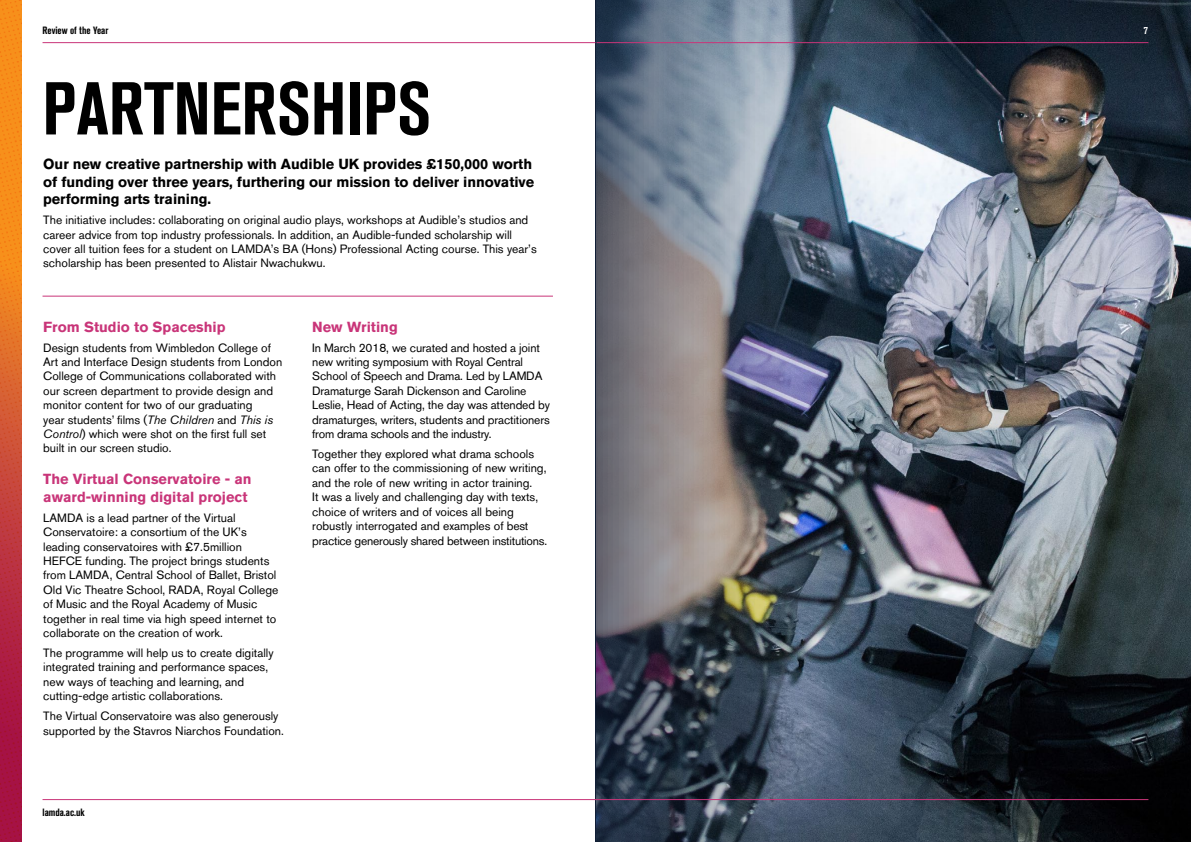
<style>
.page{position:relative;width:1191px;height:842px;background:#fff}
.page>*{position:absolute;margin:0;border:0;box-sizing:border-box;transform-origin:0 0}
.t1{font:700 condensed 74px "Akzidenz Grotesk BQ";color:#000}
.t2{font:700 14.5px/17.4px "Akzidenz Grotesk BQ";letter-spacing:-.005em;color:#000}
.t3{font:700 14.5px/17.4px "Akzidenz Grotesk BQ";color:#c93579}
.t4{font:12px/14.4px "Akzidenz Grotesk BQ";color:#000}
.t5{font:700 condensed 10.5px "Akzidenz Grotesk BQ";color:#000}
.t6{font:700 condensed 10.5px "Akzidenz Grotesk BQ";color:#fff}
.s1{font-style:italic}
</style>
<div class="page">
<img style="left:596px;top:0;width:595px;height:842px">
<hr style="left:43px;top:799px;width:1105px;height:1px;background:#c93579">
<hr style="left:596px;top:42px;width:552px;height:1px;background:#c93579">
<hr style="left:43px;top:42px;width:552px;height:1px;background:#c93579">
<img style="left:0;top:0;width:22px;height:842px">
<hr style="left:43px;top:296px;width:510px;height:1px;background:#c93579">
<p class="t5" style="left:43px;top:24px;width:67px">Review of the Year</p>
<p class="t6" style="left:1143px;top:24px;width:6px">7</p>
<h1 class="t1" style="left:43px;top:66px;width:390px">PARTNERSHIPS</h1>
<p class="t2" style="left:43px;top:156px;width:492px">Our new creative partnership with Audible UK provides £150,000 worth of funding over three years, furthering our mission to deliver innovative performing arts training.</p>
<p class="t4" style="left:43px;top:213px;width:495px">The initiative includes: collaborating on original audio plays, workshops at Audible’s studios and career advice from top industry professionals. In addition, an Audible-funded scholarship will cover all tuition fees for a student on LAMDA’s BA (Hons) Professional Acting course. This year’s scholarship has been presented to Alistair Nwachukwu.</p>
<p class="t3" style="left:43px;top:318px;width:184px">From Studio to Spaceship</p>
<p class="t4" style="left:43px;top:340px;width:241px">Design students from Wimbledon College of Art and Interface Design students from London College of Communications collaborated with our screen department to provide design and monitor content for two of our graduating<br>year students’ films (<span class="s1">The Children</span> and <span class="s1">This is Control</span>) which were shot on the first full set built in our screen studio.</p>
<p class="t3" style="left:43px;top:470px;width:210px">The Virtual Conservatoire - an award-winning digital project</p>
<p class="t4" style="left:43px;top:510px;width:237px">LAMDA is a lead partner of the Virtual Conservatoire: a consortium of the UK’s leading conservatoires with £7.5million HEFCE funding. The project brings students from LAMDA, Central School of Ballet, Bristol Old Vic Theatre School, RADA, Royal College of Music and the Royal Academy of Music together in real time via high speed internet to collaborate on the creation of work.</p>
<p class="t4" style="left:43px;top:645px;width:232px">The programme will help us to create digitally integrated training and performance spaces, new ways of teaching and learning, and cutting-edge artistic collaborations.</p>
<p class="t4" style="left:43px;top:709px;width:242px">The Virtual Conservatoire was also generously supported by the Stavros Niarchos Foundation.</p>
<p class="t5" style="left:43px;top:806px;width:44px">lamda.ac.uk</p>
<p class="t3" style="left:312px;top:318px;width:87px">New Writing</p>
<p class="t4" style="left:312px;top:340px;width:239px">In March 2018, we curated and hosted a joint new writing symposium with Royal Central School of Speech and Drama. Led by LAMDA Dramaturge Sarah Dickenson and Caroline Leslie, Head of Acting, the day was attended by dramaturges, writers, students and practitioners from drama schools and the industry.</p>
<p class="t4" style="left:312px;top:447px;width:236px">Together they explored what drama schools can offer to the commissioning of new writing, and the role of new writing in actor training.<br>It was a lively and challenging day with texts, choice of writers and of voices all being robustly interrogated and examples of best practice generously shared between institutions.</p>
</div>
